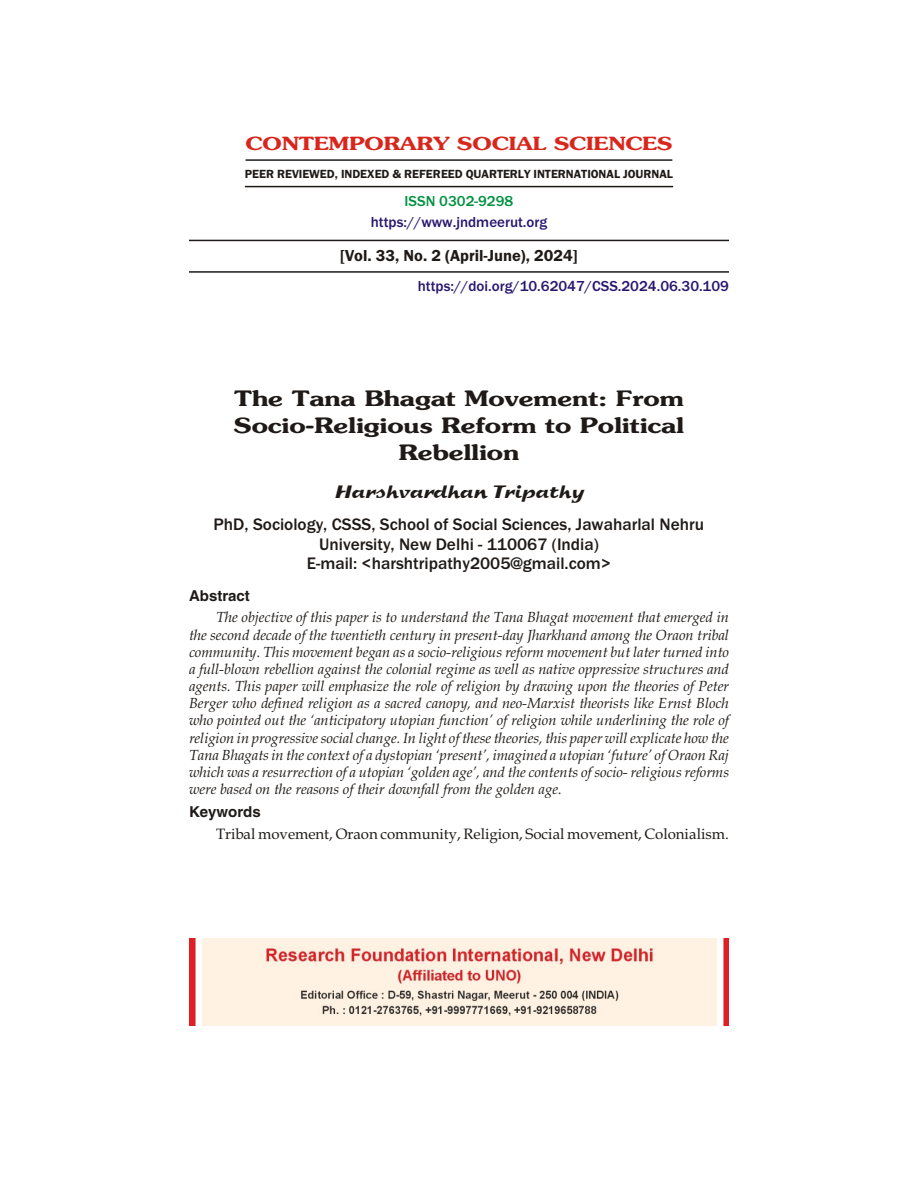
<style>
.page{position:relative;width:918px;height:1188px;background:#fff}
.page>*{position:absolute;margin:0;border:0;box-sizing:border-box;transform-origin:0 0}
.t1{font:21px/27px "Souvenir Light Bold Wd";color:#1f1a17;text-align:center}
.t2{font:18px "Souvenir Light Bold Wd";color:#d9261c}
.t3{font:18px "Sprint";color:#1f1a17}
.t4{font:500 17.25px/19.2px "Franklin Gothic";color:#1f1a17;text-align:center}
.t5{font:16.5px "Franklin Gothic Demi";color:#1f1a17}
.t6{font:500 15px "Franklin Gothic";color:#291770}
.t7{font:15px "Book Antiqua";color:#1f1a17}
.t8{font:700 15px "Helvetica";color:#1f1a17}
.t9{font:500 15px "Franklin Gothic";color:#009140}
.t10{font:italic 14.7px/17.2px "Book Antiqua";color:#1f1a17;text-align:justify}
.t11{font:12.15px "Franklin Gothic Demi";letter-spacing:-.005em;color:#1f1a17}
</style>
<div class="page">
<hr style="left:246px;top:159px;width:426px;height:2px;background:#1f1a17">
<hr style="left:245px;top:186px;width:428px;height:1px;background:#1f1a17">
<hr style="left:189px;top:240px;width:540px;height:1px;background:#1f1a17">
<hr style="left:189px;top:271px;width:540px;height:2px;background:#1f1a17">
<img style="left:189px;top:939px;width:540px;height:87px">
<p class="t2" style="left:246px;top:137px;width:428px">CONTEMPORARY SOCIAL SCIENCES</p>
<p class="t11" style="left:245px;top:169px;width:430px">PEER REVIEWED, INDEXED &amp; REFEREED QUARTERLY INTERNATIONAL JOURNAL</p>
<p class="t9" style="left:405px;top:196px;width:110px">ISSN 0302-9298</p>
<p class="t6" style="left:371px;top:217px;width:178px">https://www.jndmeerut.org</p>
<p class="t5" style="left:340px;top:250px;width:239px">[Vol. 33, No. 2 (April-June), 2024]</p>
<p class="t6" style="left:418px;top:281px;width:313px">https://doi.org/10.62047/CSS.2024.06.30.109</p>
<h1 class="t1" style="left:234px;top:387px;width:452px">The Tana Bhagat Movement: From<br>Socio-Religious Reform to Political<br>Rebellion</h1>
<p class="t3" style="left:334px;top:480px;width:251px">Harshvardhan Tripathy</p>
<p class="t4" style="left:214px;top:516px;width:492px">PhD, Sociology, CSSS, School of Social Sciences, Jawaharlal Nehru<br>University, New Delhi - 110067 (India)<br>E-mail: &lt;harshtripathy2005@gmail.com&gt;</p>
<p class="t8" style="left:189px;top:590px;width:62px">Abstract</p>
<p class="t10" style="left:189px;top:610px;width:542px;text-indent:27px">The objective of this paper is to understand the Tana Bhagat movement that emerged in the second decade of the twentieth century in present-day Jharkhand among the Oraon tribal community. This movement began as a socio-religious reform movement but later turned into a full-blown rebellion against the colonial regime as well as native oppressive structures and agents. This paper will emphasize the role of religion by drawing upon the theories of Peter Berger who defined religion as a sacred canopy, and neo-Marxist theorists like Ernst Bloch who pointed out the ‘anticipatory utopian function’ of religion while underlining the role of religion in progressive social change. In light of these theories, this paper will explicate how the Tana Bhagats in the context of a dystopian ‘present’, imagined a utopian ‘future’ of Oraon Raj which was a resurrection of a utopian ‘golden age’, and the contents of socio- religious reforms were based on the reasons of their downfall from the golden age.</p>
<p class="t8" style="left:189px;top:806px;width:73px">Keywords</p>
<p class="t7" style="left:216px;top:828px;width:514px">Tribal movement, Oraon community, Religion, Social movement, Colonialism.</p>
</div>
